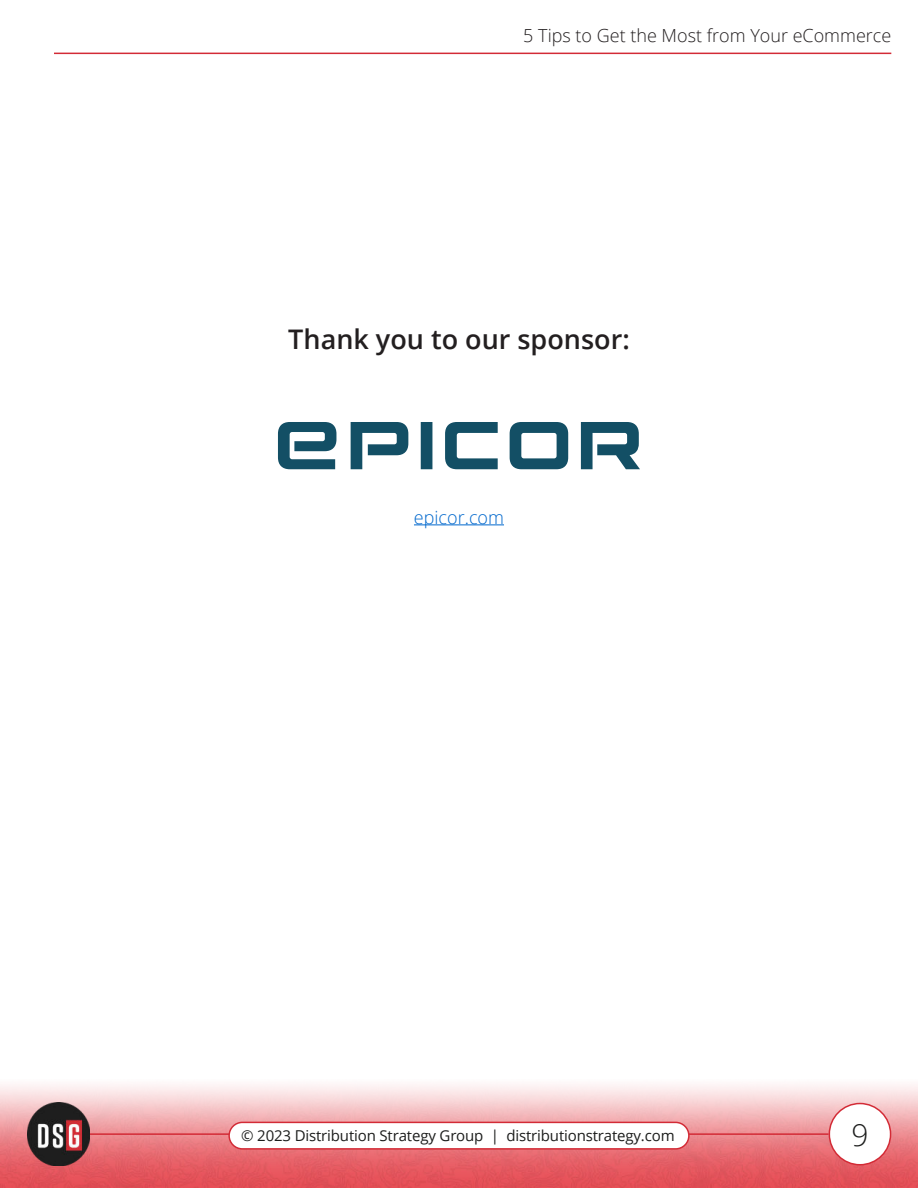
<style>
.page{position:relative;width:918px;height:1188px;background:#fff}
.page>*{position:absolute;margin:0;border:0;box-sizing:border-box;transform-origin:0 0}
.t1{font:300 30px "Open Sans";color:#1c1d1c}
.t2{font:600 27px "Open Sans";color:#231f20}
.t3{font:300 18px "Open Sans";color:#231f20}
.t4{font:300 18px "Open Sans";color:#0068cd}
.t5{font:15px "Open Sans";letter-spacing:-.01em;color:#1c1d1c}
</style>
<div class="page">
<img style="left:0;top:1085px;width:918px;height:102px">
<div style="left:829px;top:1104px;width:62px;height:61px;background:#fff;border-radius:50%"></div>
<div style="left:829px;top:1103px;width:62px;height:62px;border:2px solid #d32b36;border-radius:50%"></div>
<hr style="left:54px;top:53px;width:837px;height:1px;background:#d32b36">
<hr style="left:90px;top:1133px;width:739px;height:2px;background:#d32b36">
<img style="left:27px;top:1103px;width:63px;height:63px">
<div style="left:229px;top:1122px;width:460px;height:27px;background:#fff;border-radius:13px"></div>
<div style="left:228px;top:1122px;width:462px;height:28px;border:2px solid #d32b36;border-radius:13px"></div>
<hr style="left:414px;top:524px;width:90px;height:1px;background:#0068cd">
<svg style="left:278px;top:422px;width:362px;height:47px"></svg>
<p class="t3" style="left:523px;top:28px;width:370px">5 Tips to Get the Most from Your eCommerce</p>
<h2 class="t2" style="left:288px;top:328px;width:343px">Thank you to our sponsor:</h2>
<p class="t4" style="left:414px;top:510px;width:92px">epicor.com</p>
<p class="t5" style="left:241px;top:1130px;width:435px">© 2023 Distribution Strategy Group | distributionstrategy.com</p>
<h1 class="t1" style="left:851px;top:1123px;width:19px">9</h1>
</div>
